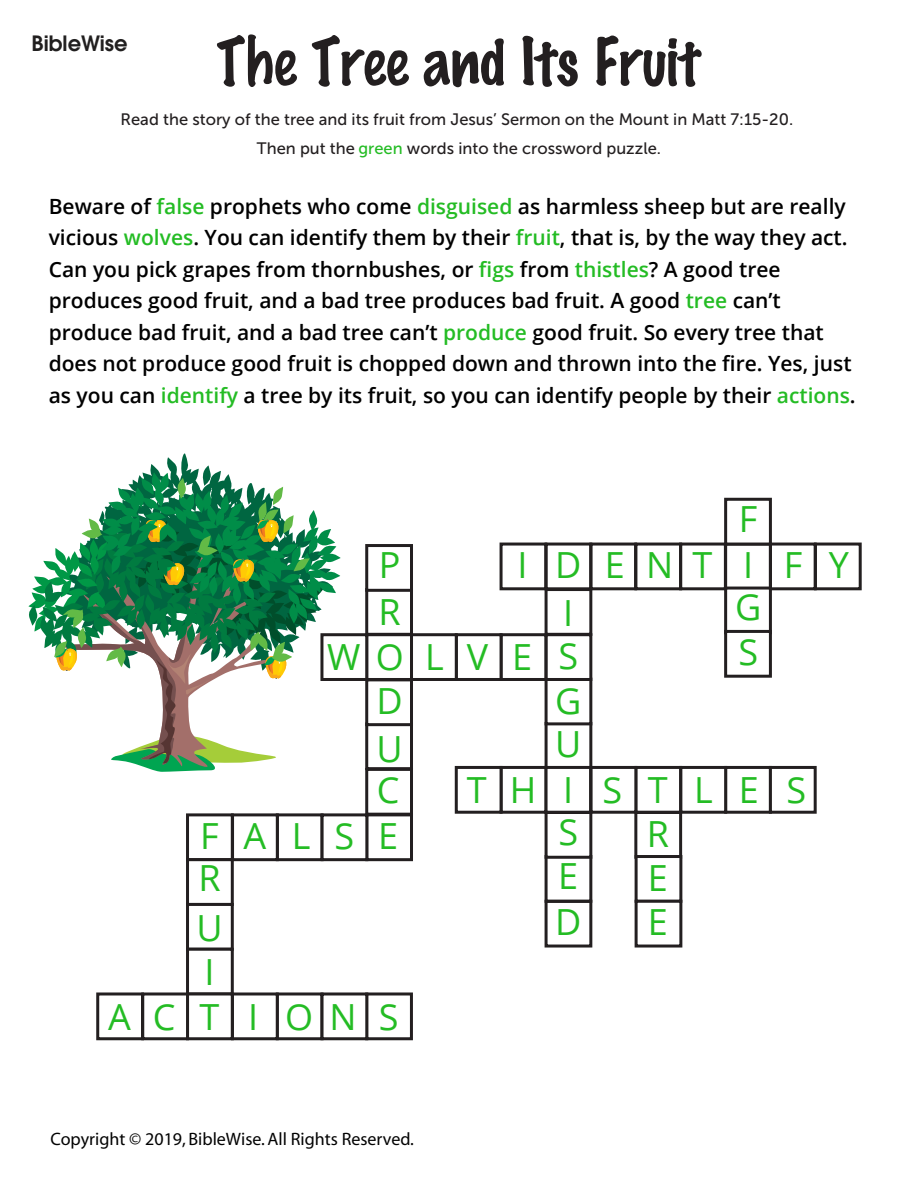
<style>
.page{position:relative;width:918px;height:1188px;background:#fff}
.page>*{position:absolute;margin:0;border:0;box-sizing:border-box;transform-origin:0 0}
.t1{font:100 60px "Marker Felt";color:#231f20}
.t2{font:36px/44px "Open Sans";letter-spacing:.665em;color:#24bc24}
.t3{font:600 21px/31.5px "Open Sans";color:#000}
.t4{font:600 21px "Avant Garde";color:#211f1f}
.t5{font:18px "Myriad";color:#030303}
.t6{font:16.5px/28.7px "Museo Sans 500";color:#231f20;text-align:center}
.s1{color:#24bc24}
</style>
<div class="page">
<div style="left:545px;top:722px;width:47px;height:48px;background:#fff;border:3px solid #231f20"></div>
<div style="left:545px;top:678px;width:47px;height:47px;background:#fff;border:3px solid #231f20"></div>
<div style="left:545px;top:633px;width:47px;height:48px;border:3px solid #231f20"></div>
<div style="left:545px;top:588px;width:47px;height:48px;border:3px solid #231f20"></div>
<div style="left:545px;top:543px;width:47px;height:47px;background:#fff;border:3px solid #231f20"></div>
<div style="left:545px;top:855px;width:47px;height:48px;background:#fff;border:3px solid #231f20"></div>
<div style="left:545px;top:811px;width:47px;height:48px;background:#fff;border:3px solid #231f20"></div>
<div style="left:544px;top:766px;width:48px;height:48px;background:#fff;border:3px solid #231f20"></div>
<div style="left:545px;top:900px;width:47px;height:48px;border:3px solid #231f20"></div>
<div style="left:500px;top:543px;width:47px;height:47px;border:3px solid #231f20"></div>
<div style="left:634px;top:543px;width:48px;height:47px;background:#fff;border:3px solid #231f20"></div>
<div style="left:589px;top:543px;width:48px;height:47px;border:3px solid #231f20"></div>
<div style="left:679px;top:543px;width:48px;height:47px;border:3px solid #231f20"></div>
<div style="left:814px;top:543px;width:48px;height:47px;background:#fff;border:3px solid #231f20"></div>
<div style="left:769px;top:543px;width:48px;height:47px;border:3px solid #231f20"></div>
<div style="left:500px;top:633px;width:47px;height:48px;background:#fff;border:3px solid #231f20"></div>
<div style="left:455px;top:633px;width:48px;height:48px;background:#fff;border:3px solid #231f20"></div>
<div style="left:410px;top:633px;width:48px;height:48px;background:#fff;border:3px solid #231f20"></div>
<div style="left:365px;top:633px;width:48px;height:48px;background:#fff;border:3px solid #231f20"></div>
<div style="left:320px;top:633px;width:48px;height:48px;background:#fff;border:3px solid #231f20"></div>
<div style="left:724px;top:498px;width:48px;height:48px;background:#fff;border:3px solid #231f20"></div>
<div style="left:724px;top:587px;width:48px;height:47px;background:#fff;border:3px solid #231f20"></div>
<div style="left:724px;top:630px;width:48px;height:48px;background:#fff;border:3px solid #231f20"></div>
<div style="left:365px;top:588px;width:48px;height:48px;background:#fff;border:3px solid #231f20"></div>
<div style="left:365px;top:544px;width:48px;height:48px;background:#fff;border:3px solid #231f20"></div>
<div style="left:365px;top:722px;width:48px;height:48px;background:#fff;border:3px solid #231f20"></div>
<div style="left:365px;top:678px;width:48px;height:48px;background:#fff;border:3px solid #231f20"></div>
<div style="left:365px;top:813px;width:48px;height:48px;background:#fff;border:3px solid #231f20"></div>
<div style="left:365px;top:768px;width:48px;height:48px;background:#fff;border:3px solid #231f20"></div>
<div style="left:500px;top:766px;width:47px;height:48px;background:#fff;border:3px solid #231f20"></div>
<div style="left:455px;top:766px;width:48px;height:48px;background:#fff;border:3px solid #231f20"></div>
<div style="left:634px;top:766px;width:48px;height:48px;background:#fff;border:3px solid #231f20"></div>
<div style="left:590px;top:766px;width:47px;height:48px;background:#fff;border:3px solid #231f20"></div>
<div style="left:724px;top:766px;width:48px;height:48px;background:#fff;border:3px solid #231f20"></div>
<div style="left:679px;top:766px;width:48px;height:48px;background:#fff;border:3px solid #231f20"></div>
<div style="left:769px;top:766px;width:48px;height:48px;background:#fff;border:3px solid #231f20"></div>
<div style="left:634px;top:811px;width:48px;height:48px;background:#fff;border:3px solid #231f20"></div>
<div style="left:635px;top:855px;width:47px;height:48px;background:#fff;border:3px solid #231f20"></div>
<div style="left:635px;top:900px;width:47px;height:48px;background:#fff;border:3px solid #231f20"></div>
<div style="left:186px;top:813px;width:48px;height:48px;background:#fff;border:3px solid #231f20"></div>
<div style="left:276px;top:813px;width:48px;height:48px;background:#fff;border:3px solid #231f20"></div>
<div style="left:231px;top:813px;width:48px;height:48px;background:#fff;border:3px solid #231f20"></div>
<div style="left:321px;top:813px;width:47px;height:48px;background:#fff;border:3px solid #231f20"></div>
<div style="left:186px;top:858px;width:48px;height:48px;background:#fff;border:3px solid #231f20"></div>
<div style="left:186px;top:903px;width:48px;height:48px;background:#fff;border:3px solid #231f20"></div>
<div style="left:186px;top:948px;width:48px;height:47px;background:#fff;border:3px solid #231f20"></div>
<div style="left:186px;top:992px;width:48px;height:48px;background:#fff;border:3px solid #231f20"></div>
<div style="left:96px;top:992px;width:48px;height:48px;background:#fff;border:3px solid #231f20"></div>
<div style="left:141px;top:992px;width:48px;height:48px;background:#fff;border:3px solid #231f20"></div>
<div style="left:365px;top:992px;width:48px;height:48px;background:#fff;border:3px solid #231f20"></div>
<div style="left:276px;top:992px;width:48px;height:48px;background:#fff;border:3px solid #231f20"></div>
<div style="left:231px;top:992px;width:48px;height:48px;background:#fff;border:3px solid #231f20"></div>
<div style="left:321px;top:992px;width:47px;height:48px;background:#fff;border:3px solid #231f20"></div>
<svg style="left:150px;top:453px;width:71px;height:19px"></svg>
<svg style="left:28px;top:472px;width:313px;height:300px"></svg>
<h1 class="t1" style="left:216px;top:32px;width:485px">The Tree and Its Fruit</h1>
<p class="t6" style="left:121px;top:105px;width:674px">Read the story of the tree and its fruit from Jesus’ Sermon on the Mount in Matt 7:15-20.<br>Then put the <span class="s1">green</span> words into the crossword puzzle.</p>
<p class="t4" style="left:32px;top:29px;width:98px">BibleWise</p>
<p class="t3" style="left:49px;top:190px;width:809px">Beware of <span class="s1">false</span> prophets who come <span class="s1">disguised</span> as harmless sheep but are really vicious <span class="s1">wolves</span>. You can identify them by their <span class="s1">fruit</span>, that is, by the way they act.<br>Can you pick grapes from thornbushes, or <span class="s1">figs</span> from <span class="s1">thistles</span>? A good tree produces good fruit, and a bad tree produces bad fruit. A good <span class="s1">tree</span> can’t produce bad fruit, and a bad tree can’t <span class="s1">produce</span> good fruit. So every tree that does not produce good fruit is chopped down and thrown into the fire. Yes, just as you can <span class="s1">identify</span> a tree by its fruit, so you can identify people by their <span class="s1">actions</span>.</p>
<h2 class="t2" style="left:739px;top:496px;width:20px">F</h2>
<h2 class="t2" style="left:379px;top:540px;width:24px;line-height:47.2px">P<br>R</h2>
<h2 class="t2" style="left:517px;top:542px;width:12px">I</h2>
<h2 class="t2" style="left:605px;top:542px;width:246px">ENT I FY</h2>
<h2 class="t2" style="left:555px;top:540px;width:28px;line-height:47.4px">D<br>I</h2>
<h2 class="t2" style="left:555px;top:634px;width:28px;text-align:justify">S G U</h2>
<h2 class="t2" style="left:558px;top:768px;width:22px;line-height:42.9px">I<br>S<br>E</h2>
<h2 class="t2" style="left:735px;top:584px;width:28px;line-height:45px">G<br>S</h2>
<h2 class="t2" style="left:327px;top:634px;width:207px">WOLVE</h2>
<h2 class="t2" style="left:377px;top:677px;width:28px;line-height:47.7px">D<br>U</h2>
<h2 class="t2" style="left:377px;top:766px;width:24px;line-height:46px">C<br>E</h2>
<h2 class="t2" style="left:467px;top:767px;width:71px">T H</h2>
<h2 class="t2" style="left:647px;top:767px;width:161px;text-indent:-44px">STLES<br>R<br>E<br>E</h2>
<h2 class="t2" style="left:198px;top:814px;width:157px;line-height:42px">FALS<br>R</h2>
<h2 class="t2" style="left:196px;top:905px;width:28px">U</h2>
<h2 class="t2" style="left:205px;top:949px;width:12px">I</h2>
<h2 class="t2" style="left:108px;top:994px;width:292px">ACT I ONS</h2>
<h2 class="t2" style="left:555px;top:899px;width:28px">D</h2>
<p class="t5" style="left:51px;top:1131px;width:365px">Copyright © 2019, BibleWise.All Rights Reserved.</p>
</div>
